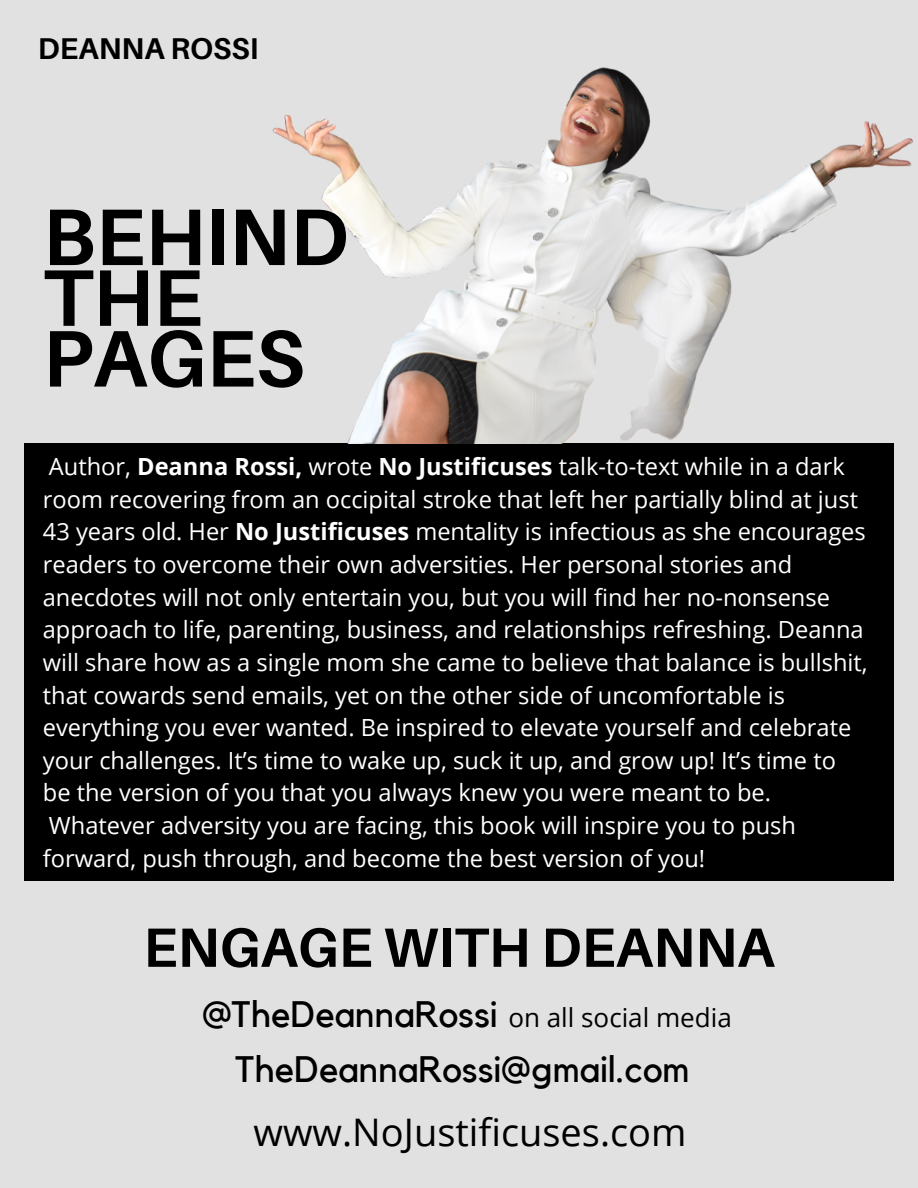
<style>
.page{position:relative;width:918px;height:1188px;background:#e1e1e1}
.page>*{position:absolute;margin:0;border:0;box-sizing:border-box;transform-origin:0 0}
.t1{font:700 80.25px/60.8px "Aileron";color:#000}
.t2{font:700 55.35px "Aileron";color:#000}
.t3{font:37.95px "Open Sans";color:#000}
.t4{font:36.75px "Kollektif";color:#000}
.t5{font:700 30px "Aileron";color:#000}
.t6{font:25.95px "Open Sans";color:#000}
.t7{font:23.7px/32.7px "Open Sans";color:#fff}
.s1{font-weight:700}
.s2{font-family:"Kollektif";font-size:36.75px}
</style>
<div class="page">
<div style="left:24px;top:444px;width:870px;height:437px;background:#000"></div>
<img style="left:272px;top:67px;width:641px;height:376px">
<p class="t5" style="left:38px;top:30px;width:222px">DEANNA ROSSI</p>
<h1 class="t1" style="left:43px;top:205px;width:307px">BEHIND<br>THE<br>PAGES</h1>
<p class="t7" style="left:43px;top:450px;width:826px">Author, <span class="s1">Deanna Rossi,</span> wrote <span class="s1">No Justificuses</span> talk-to-text while in a dark room recovering from an occipital stroke that left her partially blind at just 43 years old. Her <span class="s1">No Justificuses</span> mentality is infectious as she encourages readers to overcome their own adversities. Her personal stories and anecdotes will not only entertain you, but you will find her no-nonsense approach to life, parenting, business, and relationships refreshing. Deanna will share how as a single mom she came to believe that balance is bullshit, that cowards send emails, yet on the other side of uncomfortable is everything you ever wanted. Be inspired to elevate yourself and celebrate your challenges. It’s time to wake up, suck it up, and grow up! It’s time to be the version of you that you always knew you were meant to be.<br>Whatever adversity you are facing, this book will inspire you to push forward, push through, and become the best version of you!</p>
<h2 class="t2" style="left:143px;top:913px;width:633px">ENGAGE WITH DEANNA</h2>
<p class="t6" style="left:202px;top:999px;width:531px"><span class="s2">@TheDeannaRossi</span> on all social media</p>
<h3 class="t4" style="left:236px;top:1052px;width:456px">TheDeannaRossi@gmail.com</h3>
<h3 class="t3" style="left:253px;top:1106px;width:435px">www.NoJustificuses.com</h3>
</div>
